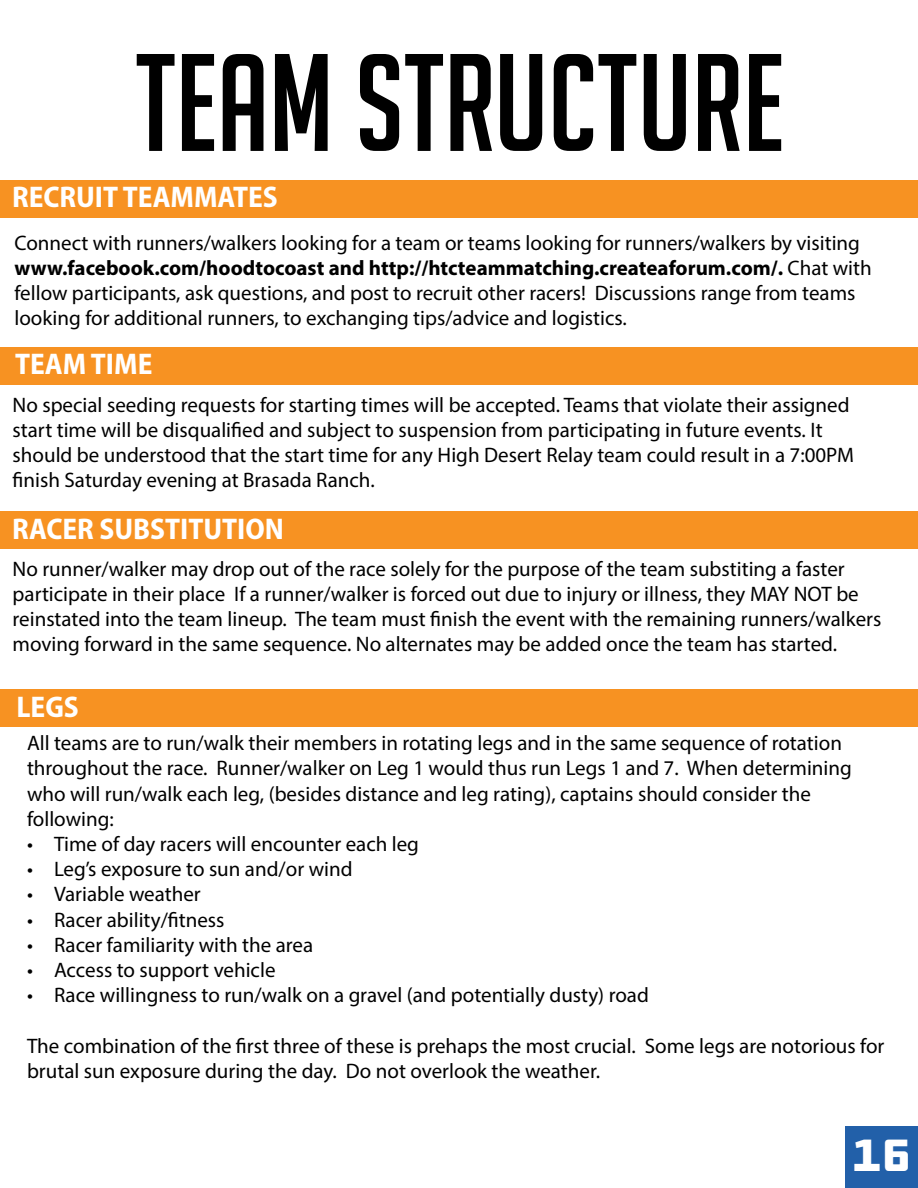
<style>
.page{position:relative;width:918px;height:1188px;background:#fff}
.page>*{position:absolute;margin:0;border:0;box-sizing:border-box;transform-origin:0 0}
.t1{font:135px "Big Noodle Titling";color:#000}
.t2{font:46.5px "DDC Hardware";color:#fff}
.t3{font:700 semi-condensed 30px "Myriad Pro";color:#fff}
.t4{font:21px/25.2px "Myriad Pro";color:#000}
.s1{font-weight:700}
</style>
<div class="page">
<div style="left:0;top:180px;width:918px;height:37px;background:#f79222"></div>
<div style="left:0;top:347px;width:918px;height:38px;background:#f79222"></div>
<div style="left:0;top:511px;width:918px;height:38px;background:#f79222"></div>
<div style="left:0;top:689px;width:918px;height:38px;background:#f79222"></div>
<div style="left:845px;top:1126px;width:73px;height:62px;background:#2260a9"></div>
<h1 class="t1" style="left:135px;top:30px;width:651px">TEAM STRUCTURE</h1>
<h3 class="t3" style="left:12px;top:178px;width:267px">RECRUIT TEAMMATES</h3>
<p class="t4" style="left:14px;top:230px;width:859px">Connect with runners/walkers looking for a team or teams looking for runners/walkers by visiting <span class="s1">www.facebook.com/hoodtocoast and http://htcteammatching.createaforum.com/.</span> Chat with fellow participants, ask questions, and post to recruit other racers! Discussions range from teams looking for additional runners, to exchanging tips/advice and logistics.</p>
<h3 class="t3" style="left:15px;top:345px;width:139px">TEAM TIME</h3>
<p class="t4" style="left:13px;top:392px;width:843px">No special seeding requests for starting times will be accepted. Teams that violate their assigned start time will be disqualified and subject to suspension from participating in future events. It should be understood that the start time for any High Desert Relay team could result in a 7:00PM finish Saturday evening at Brasada Ranch.</p>
<h3 class="t3" style="left:12px;top:509px;width:273px">RACER SUBSTITUTION</h3>
<p class="t4" style="left:13px;top:556px;width:870px">No runner/walker may drop out of the race solely for the purpose of the team substiting a faster participate in their place If a runner/walker is forced out due to injury or illness, they MAY NOT be reinstated into the team lineup. The team must finish the event with the remaining runners/walkers moving forward in the same sequence. No alternates may be added once the team has started.</p>
<h3 class="t3" style="left:16px;top:688px;width:64px">LEGS</h3>
<p class="t4" style="left:27px;top:730px;width:826px">All teams are to run/walk their members in rotating legs and in the same sequence of rotation throughout the race. Runner/walker on Leg 1 would thus run Legs 1 and 7. When determining who will run/walk each leg, (besides distance and leg rating), captains should consider the following:</p>
<p class="t4" style="left:27px;top:831px;width:394px">• Time of day racers will encounter each leg</p>
<p class="t4" style="left:27px;top:856px;width:327px">• Leg’s exposure to sun and/or wind</p>
<p class="t4" style="left:27px;top:881px;width:175px">• Variable weather</p>
<p class="t4" style="left:27px;top:907px;width:199px">• Racer ability/fitness</p>
<p class="t4" style="left:27px;top:932px;width:288px">• Racer familiarity with the area</p>
<p class="t4" style="left:27px;top:957px;width:250px">• Access to support vehicle</p>
<p class="t4" style="left:27px;top:982px;width:623px">• Race willingness to run/walk on a gravel (and potentially dusty) road</p>
<p class="t4" style="left:27px;top:1033px;width:859px">The combination of the first three of these is prehaps the most crucial. Some legs are notorious for brutal sun exposure during the day. Do not overlook the weather.</p>
<h2 class="t2" style="left:851px;top:1126px;width:62px">16</h2>
</div>
